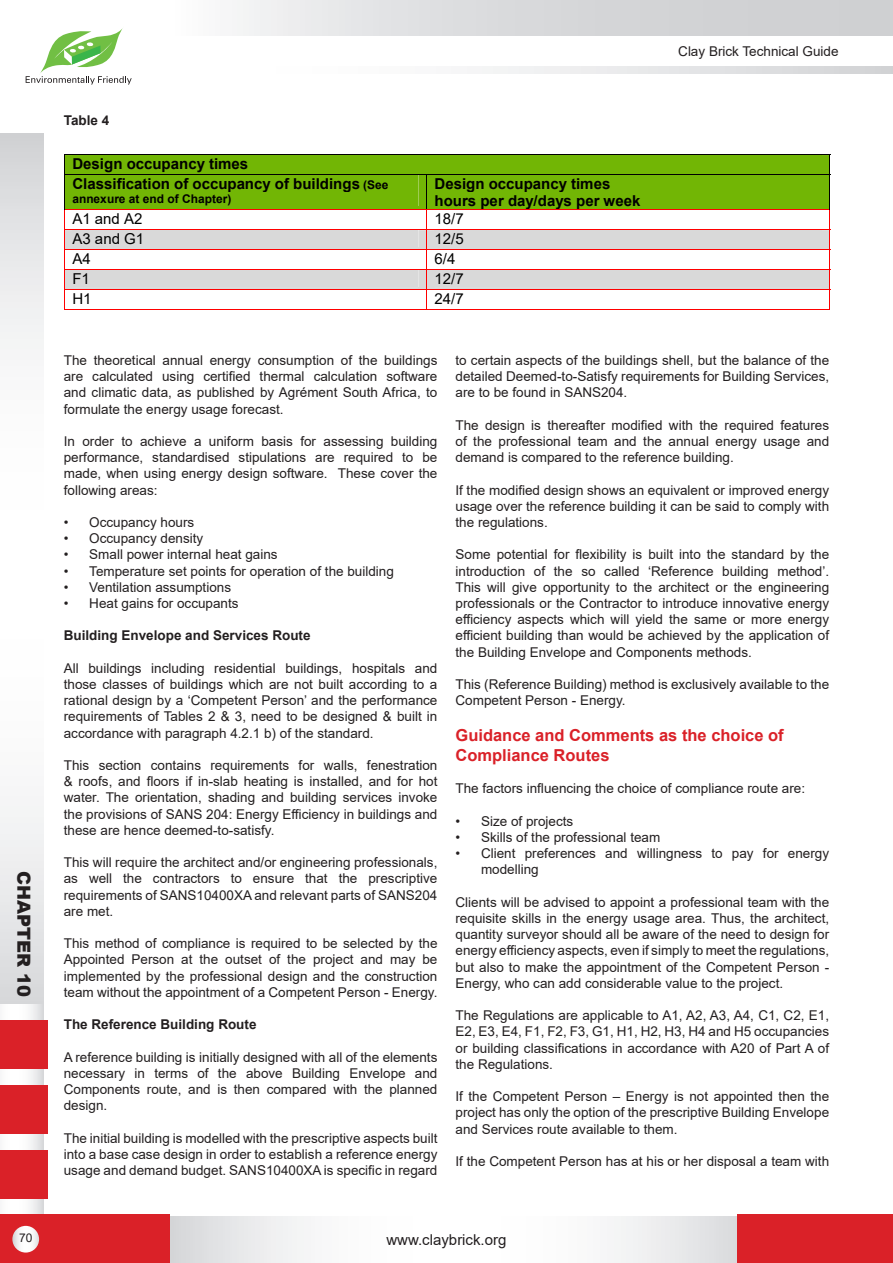
<style>
.page{position:relative;width:893px;height:1263px;background:#fff}
.page>*{position:absolute;margin:0;border:0;box-sizing:border-box;transform-origin:0 0}
.t1{font:900 18px "Arial";color:#231f20}
.Heading{font:700 16.5px/19.8px "Arial";color:#da2128}
.t2{font:700 15px/20px "Arial";color:#000}
.t3{font:15px "Arial";color:#000}
.t4{font:15px "Arial";color:#231f20}
.Body{font:13.5px/16.2px "Arial";color:#231f20;text-align:justify}
.Sub-Heading{font:700 13.5px "Arial";color:#231f20}
.t5{font:700 12px "Arial";color:#000}
.t6{font:12px "Arial";color:#231f20}
.s1{font-size:12px}
</style>
<div class="page">
<svg style="left:0;top:1003px;width:43px;height:211px"></svg>
<div style="left:169px;top:0;width:724px;height:36px;background:linear-gradient(to right,#f3f4f5,#c7c8ca)"></div>
<svg style="left:0;top:134px;width:43px;height:869px"></svg>
<div style="left:0;top:1020px;width:48px;height:49px;background:#da2128"></div>
<div style="left:0;top:1085px;width:48px;height:48px;background:#da2128"></div>
<div style="left:0;top:1150px;width:48px;height:48px;background:#da2128"></div>
<svg style="left:170px;top:1216px;width:567px;height:47px"></svg>
<div style="left:0;top:1214px;width:170px;height:49px;background:#da2128"></div>
<div style="left:737px;top:1214px;width:156px;height:49px;background:#da2128"></div>
<svg style="left:12px;top:1226px;width:27px;height:26px"></svg>
<svg style="left:482px;top:66px;width:411px;height:8px"></svg>
<svg style="left:26px;top:28px;width:106px;height:57px"></svg>
<svg style="left:64px;top:154px;width:766px;height:156px"></svg>
<h1 class="t1" style="left:37px;top:871px;width:127px;rotate:90deg">CHAPTER 10</h1>
<p class="Sub-Heading" style="left:64px;top:110px;width:47px">Table 4</p>
<p class="t2" style="left:72px;top:154px;width:318px">Design occupancy times<br>Classification of occupancy of buildings <span class="s1">(See</span></p>
<p class="t5" style="left:72px;top:191px;width:161px">annexure at end of Chapter)</p>
<p class="t2" style="left:434px;top:175px;width:207px;line-height:17.2px">Design occupancy times hours per day/days per week</p>
<p class="t3" style="left:72px;top:208px;width:72px">A1 and A2</p>
<p class="t3" style="left:434px;top:208px;width:31px">18/7</p>
<p class="t3" style="left:72px;top:228px;width:73px">A3 and G1</p>
<p class="t3" style="left:434px;top:228px;width:31px">12/5</p>
<p class="t3" style="left:72px;top:248px;width:20px">A4</p>
<p class="t3" style="left:434px;top:248px;width:22px">6/4</p>
<p class="t3" style="left:72px;top:268px;width:19px">F1</p>
<p class="t3" style="left:434px;top:268px;width:31px">12/7</p>
<p class="t3" style="left:72px;top:288px;width:21px">H1</p>
<p class="t3" style="left:434px;top:288px;width:31px">24/7</p>
<p class="Body" style="left:678px;top:43px;width:162px">Clay Brick Technical Guide</p>
<p class="Body" style="left:64px;top:352px;width:375px">The theoretical annual energy consumption of the buildings are calculated using certified thermal calculation software and climatic data, as published by Agrément South Africa, to formulate the energy usage forecast.</p>
<p class="Body" style="left:64px;top:433px;width:375px">In order to achieve a uniform basis for assessing building performance, standardised stipulations are required to be made, when using energy design software. These cover the following areas:</p>
<p class="Body" style="left:64px;top:514px;width:132px">• Occupancy hours</p>
<p class="Body" style="left:64px;top:530px;width:141px">• Occupancy density</p>
<p class="Body" style="left:64px;top:546px;width:215px">• Small power internal heat gains</p>
<p class="Body" style="left:64px;top:563px;width:332px">• Temperature set points for operation of the building</p>
<p class="Body" style="left:64px;top:579px;width:169px">• Ventilation assumptions</p>
<p class="Body" style="left:64px;top:595px;width:176px">• Heat gains for occupants</p>
<p class="Sub-Heading" style="left:64px;top:626px;width:248px">Building Envelope and Services Route</p>
<p class="Body" style="left:64px;top:660px;width:375px">All buildings including residential buildings, hospitals and those classes of buildings which are not built according to a rational design by a ‘Competent Person’ and the performance requirements of Tables 2 &amp; 3, need to be designed &amp; built in accordance with paragraph 4.2.1 b) of the standard.</p>
<p class="Body" style="left:64px;top:757px;width:375px">This section contains requirements for walls, fenestration &amp; roofs, and floors if in-slab heating is installed, and for hot water. The orientation, shading and building services invoke the provisions of SANS 204: Energy Efficiency in buildings and these are hence deemed-to-satisfy.</p>
<p class="Body" style="left:64px;top:854px;width:375px">This will require the architect and/or engineering professionals, as well the contractors to ensure that the prescriptive requirements of SANS10400XA and relevant parts of SANS204 are met.</p>
<p class="Body" style="left:64px;top:935px;width:375px">This method of compliance is required to be selected by the Appointed Person at the outset of the project and may be implemented by the professional design and the construction team without the appointment of a Competent Person - Energy.</p>
<p class="Sub-Heading" style="left:64px;top:1015px;width:194px">The Reference Building Route</p>
<p class="Body" style="left:64px;top:1049px;width:375px">A reference building is initially designed with all of the elements necessary in terms of the above Building Envelope and Components route, and is then compared with the planned design.</p>
<p class="Body" style="left:64px;top:1130px;width:375px">The initial building is modelled with the prescriptive aspects built into a base case design in order to establish a reference energy usage and demand budget. SANS10400XA is specific in regard</p>
<p class="Body" style="left:455px;top:352px;width:375px">to certain aspects of the buildings shell, but the balance of the detailed Deemed-to-Satisfy requirements for Building Services, are to be found in SANS204.</p>
<p class="Body" style="left:455px;top:417px;width:375px">The design is thereafter modified with the required features of the professional team and the annual energy usage and demand is compared to the reference building.</p>
<p class="Body" style="left:455px;top:482px;width:375px">If the modified design shows an equivalent or improved energy usage over the reference building it can be said to comply with the regulations.</p>
<p class="Body" style="left:455px;top:546px;width:375px">Some potential for flexibility is built into the standard by the introduction of the so called ‘Reference building method’.<br>This will give opportunity to the architect or the engineering professionals or the Contractor to introduce innovative energy efficiency aspects which will yield the same or more energy efficient building than would be achieved by the application of the Building Envelope and Components methods.</p>
<p class="Body" style="left:455px;top:676px;width:375px">This (Reference Building) method is exclusively available to the<br>Competent Person - Energy.</p>
<p class="Heading" style="left:455px;top:726px;width:330px">Guidance and Comments as the choice of<br>Compliance Routes</p>
<p class="Body" style="left:455px;top:780px;width:351px">The factors influencing the choice of compliance route are:</p>
<p class="Body" style="left:455px;top:813px;width:119px">• Size of projects</p>
<p class="Body" style="left:455px;top:829px;width:206px">• Skills of the professional team</p>
<p class="Body" style="left:481px;top:845px;width:350px;text-indent:-26px">• Client preferences and willingness to pay for energy modelling</p>
<p class="Body" style="left:455px;top:894px;width:375px">Clients will be advised to appoint a professional team with the requisite skills in the energy usage area. Thus, the architect, quantity surveyor should all be aware of the need to design for energy efficiency aspects, even if simply to meet the regulations, but also to make the appointment of the Competent Person - Energy, who can add considerable value to the project.</p>
<p class="Body" style="left:455px;top:1007px;width:375px">The Regulations are applicable to A1, A2, A3, A4, C1, C2, E1, E2, E3, E4, F1, F2, F3, G1, H1, H2, H3, H4 and H5 occupancies or building classifications in accordance with A20 of Part A of the Regulations.</p>
<p class="Body" style="left:455px;top:1088px;width:375px">If the Competent Person – Energy is not appointed then the project has only the option of the prescriptive Building Envelope and Services route available to them.</p>
<p class="Body" style="left:455px;top:1153px;width:375px">If the Competent Person has at his or her disposal a team with</p>
<p class="t6" style="left:19px;top:1230px;width:15px">70</p>
<p class="t4" style="left:386px;top:1229px;width:122px">www.claybrick.org</p>
</div>
